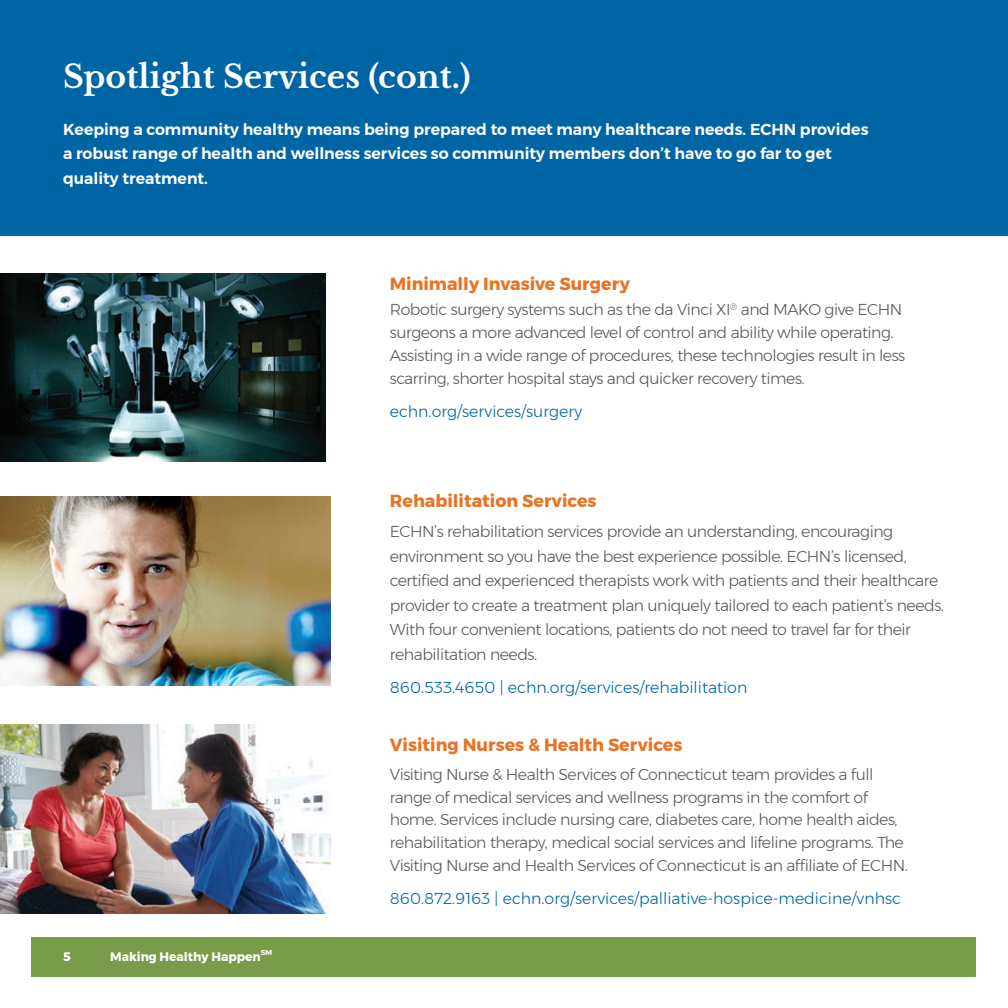
<style>
.page{position:relative;width:1008px;height:1008px;background:#fff}
.page>*{position:absolute;margin:0;border:0;box-sizing:border-box;transform-origin:0 0}
.t1{font:700 31.5px "Libre Baskerville";color:#fff}
.t2{font:700 17.5px "Montserrat";color:#e97324}
.t3{font:300 15.75px/22.8px "Montserrat";letter-spacing:-.03em;color:#57585a}
.t4{font:600 15.75px/24.5px "Montserrat";color:#fff}
.t5{font:300 15.75px "Montserrat";color:#0065a4}
.t6{font:700 12.25px "Montserrat";color:#fff}
.t7{font:700 7.17px "Montserrat";color:#fff}
</style>
<div class="page">
<div style="left:32px;top:938px;width:944px;height:39px;background:#789c4a"></div>
<div style="left:0;top:0;width:1008px;height:236px;background:#0065a4"></div>
<img style="left:0;top:273px;width:325px;height:189px">
<img style="left:0;top:497px;width:331px;height:189px">
<img style="left:0;top:724px;width:331px;height:190px">
<p class="t1" style="left:63px;top:58px;width:409px">Spotlight Services (cont.)</p>
<p class="t4" style="left:63px;top:117px;width:807px">Keeping a community healthy means being prepared to meet many healthcare needs. ECHN provides a robust range of health and wellness services so community members don’t have to go far to get quality treatment.</p>
<p class="t2" style="left:390px;top:270px;width:242px">Minimally Invasive Surgery</p>
<p class="t3" style="left:390px;top:298px;width:517px">Robotic surgery systems such as the da Vinci XI<sup>®</sup> and MAKO give ECHN surgeons a more advanced level of control and ability while operating.<br>Assisting in a wide range of procedures, these technologies result in less scarring, shorter hospital stays and quicker recovery times.</p>
<p class="t5" style="left:390px;top:400px;width:194px">echn.org/services/surgery</p>
<p class="t2" style="left:390px;top:486px;width:208px">Rehabilitation Services</p>
<p class="t3" style="left:390px;top:519px;width:556px;line-height:24.5px">ECHN’s rehabilitation services provide an understanding, encouraging environment so you have the best experience possible. ECHN’s licensed, certified and experienced therapists work with patients and their healthcare provider to create a treatment plan uniquely tailored to each patient’s needs.<br>With four convenient locations, patients do not need to travel far for their rehabilitation needs.</p>
<p class="t5" style="left:390px;top:676px;width:359px">860.533.4650 | echn.org/services/rehabilitation</p>
<p class="t6" style="left:63px;top:947px;width:9px">5</p>
<p class="t6" style="left:110px;top:947px;width:152px">Making Healthy Happen</p>
<p class="t7" style="left:261px;top:947px;width:13px">SM</p>
<p class="t2" style="left:390px;top:731px;width:294px">Visiting Nurses &amp; Health Services</p>
<p class="t3" style="left:390px;top:763px;width:520px">Visiting Nurse &amp; Health Services of Connecticut team provides a full range of medical services and wellness programs in the comfort of home. Services include nursing care, diabetes care, home health aides, rehabilitation therapy, medical social services and lifeline programs. The Visiting Nurse and Health Services of Connecticut is an affiliate of ECHN.</p>
<p class="t5" style="left:390px;top:887px;width:513px">860.872.9163 | echn.org/services/palliative-hospice-medicine/vnhsc</p>
</div>
